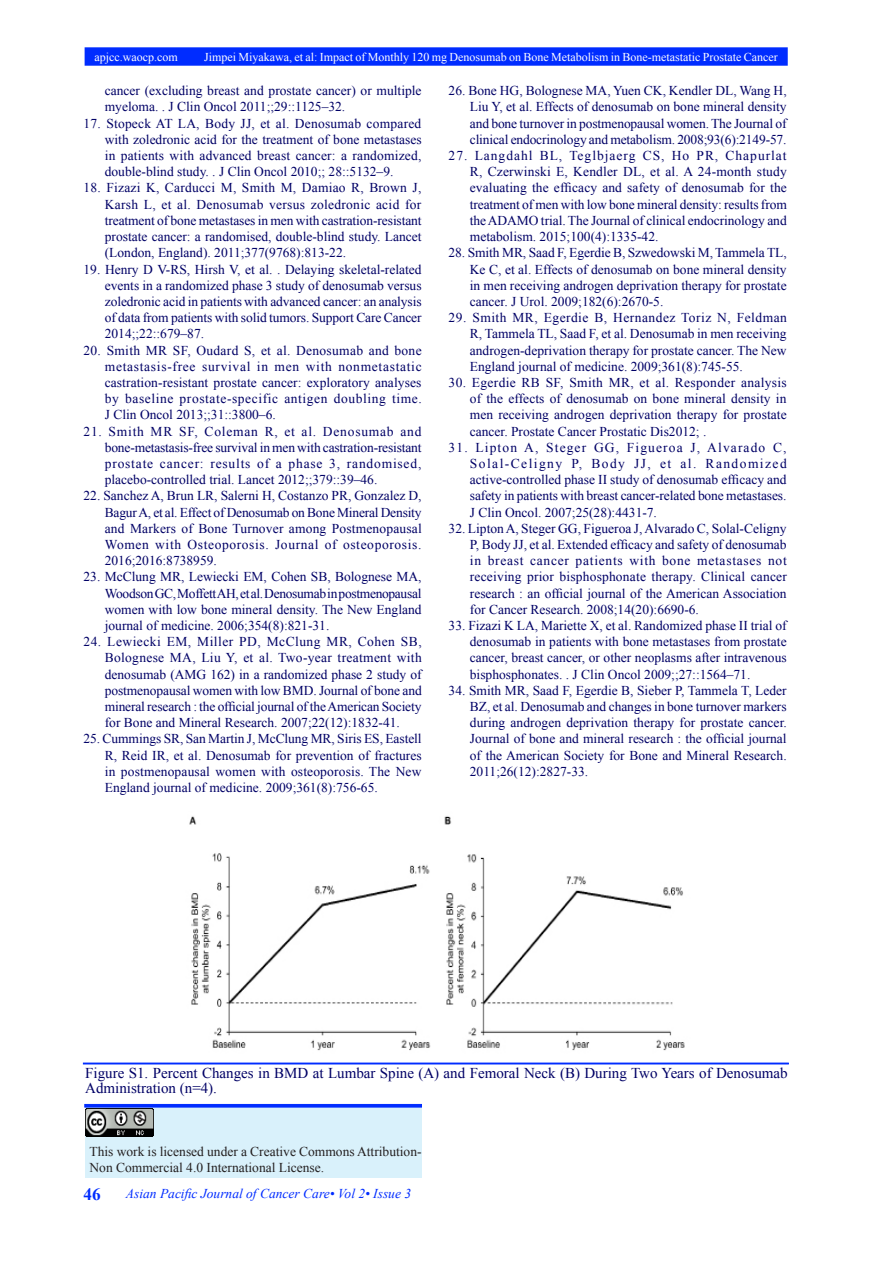
<style>
.page{position:relative;width:893px;height:1263px;background:#fff}
.page>*{position:absolute;margin:0;border:0;box-sizing:border-box;transform-origin:0 0}
.t1{font:700 17.25px "Times New Roman";color:#002cff}
.t2{font:15px/15px "Times New Roman";color:#006}
.t3{font:13.5px/16.2px "Times New Roman";color:#006;text-align:justify}
.t4{font:13.5px/16.2px "Times New Roman";color:#231f20}
.t5{font:italic 13.5px "Times New Roman";color:#002cff}
.t6{font:12px "Times New Roman";color:#fff}
</style>
<div class="page">
<div style="left:85px;top:48px;width:702px;height:17px;background:#002cff"></div>
<div style="left:85px;top:47px;width:703px;height:19px;border:2px solid #002cff"></div>
<div style="left:83px;top:1062px;width:706px;height:2px;border:1px solid #002cff"></div>
<div style="left:85px;top:1105px;width:337px;height:73px;background:#d9f1fb"></div>
<img style="left:85px;top:1108px;width:69px;height:29px">
<img style="left:189px;top:816px;width:496px;height:235px">
<hr style="left:85px;top:1104px;width:337px;height:3px;background:#002cff">
<p class="t6" style="left:95px;top:48px;width:85px">apjcc.waocp.com</p>
<p class="t6" style="left:204px;top:48px;width:575px">Jimpei Miyakawa, et al: Impact of Monthly 120 mg Denosumab on Bone Metabolism in Bone-metastatic Prostate Cancer</p>
<p class="t3" style="left:105px;top:82px;width:318px">cancer (excluding breast and prostate cancer) or multiple myeloma. . J Clin Oncol 2011;;29::1125–32.</p>
<p class="t3" style="left:105px;top:115px;width:318px;text-indent:-21px">17. Stopeck AT LA, Body JJ, et al. Denosumab compared with zoledronic acid for the treatment of bone metastases in patients with advanced breast cancer: a randomized, double-blind study. . J Clin Oncol 2010;; 28::5132–9.</p>
<p class="t3" style="left:105px;top:179px;width:318px;text-indent:-21px">18. Fizazi K, Carducci M, Smith M, Damiao R, Brown J, Karsh L, et al. Denosumab versus zoledronic acid for treatment of bone metastases in men with castration-resistant prostate cancer: a randomised, double-blind study. Lancet (London, England). 2011;377(9768):813-22.</p>
<p class="t3" style="left:105px;top:260px;width:318px;text-indent:-21px">19. Henry D V-RS, Hirsh V, et al. . Delaying skeletal-related events in a randomized phase 3 study of denosumab versus zoledronic acid in patients with advanced cancer: an analysis of data from patients with solid tumors. Support Care Cancer 2014;;22::679–87.</p>
<p class="t3" style="left:105px;top:341px;width:318px;text-indent:-21px">20. Smith MR SF, Oudard S, et al. Denosumab and bone metastasis-free survival in men with nonmetastatic castration-resistant prostate cancer: exploratory analyses by baseline prostate-specific antigen doubling time.<br>J Clin Oncol 2013;;31::3800–6.</p>
<p class="t3" style="left:105px;top:422px;width:318px;text-indent:-21px">21. Smith MR SF, Coleman R, et al. Denosumab and bone-metastasis-free survival in men with castration-resistant prostate cancer: results of a phase 3, randomised, placebo-controlled trial. Lancet 2012;;379::39–46.</p>
<p class="t3" style="left:105px;top:487px;width:318px;text-indent:-21px">22. Sanchez A, Brun LR, Salerni H, Costanzo PR, Gonzalez D, Bagur A, et al. Effect of Denosumab on Bone Mineral Density and Markers of Bone Turnover among Postmenopausal Women with Osteoporosis. Journal of osteoporosis.<br>2016;2016:8738959.</p>
<p class="t3" style="left:105px;top:568px;width:318px;text-indent:-21px">23. McClung MR, Lewiecki EM, Cohen SB, Bolognese MA, Woodson GC, Moffett AH, et al. Denosumab in postmenopausal women with low bone mineral density. The New England journal of medicine. 2006;354(8):821-31.</p>
<p class="t3" style="left:105px;top:633px;width:318px;text-indent:-21px">24. Lewiecki EM, Miller PD, McClung MR, Cohen SB, Bolognese MA, Liu Y, et al. Two-year treatment with denosumab (AMG 162) in a randomized phase 2 study of postmenopausal women with low BMD. Journal of bone and mineral research : the official journal of the American Society for Bone and Mineral Research. 2007;22(12):1832-41.</p>
<p class="t3" style="left:105px;top:730px;width:318px;text-indent:-21px">25. Cummings SR, San Martin J, McClung MR, Siris ES, Eastell R, Reid IR, et al. Denosumab for prevention of fractures in postmenopausal women with osteoporosis. The New England journal of medicine. 2009;361(8):756-65.</p>
<p class="t3" style="left:470px;top:82px;width:318px;text-indent:-21px">26. Bone HG, Bolognese MA, Yuen CK, Kendler DL, Wang H, Liu Y, et al. Effects of denosumab on bone mineral density and bone turnover in postmenopausal women. The Journal of clinical endocrinology and metabolism. 2008;93(6):2149-57.</p>
<p class="t3" style="left:470px;top:147px;width:318px;text-indent:-21px">27. Langdahl BL, Teglbjaerg CS, Ho PR, Chapurlat R, Czerwinski E, Kendler DL, et al. A 24-month study evaluating the efficacy and safety of denosumab for the treatment of men with low bone mineral density: results from the ADAMO trial. The Journal of clinical endocrinology and metabolism. 2015;100(4):1335-42.</p>
<p class="t3" style="left:470px;top:244px;width:318px;text-indent:-21px">28. Smith MR, Saad F, Egerdie B, Szwedowski M, Tammela TL, Ke C, et al. Effects of denosumab on bone mineral density in men receiving androgen deprivation therapy for prostate cancer. J Urol. 2009;182(6):2670-5.</p>
<p class="t3" style="left:470px;top:309px;width:318px;text-indent:-21px">29. Smith MR, Egerdie B, Hernandez Toriz N, Feldman R, Tammela TL, Saad F, et al. Denosumab in men receiving androgen-deprivation therapy for prostate cancer. The New England journal of medicine. 2009;361(8):745-55.</p>
<p class="t3" style="left:470px;top:374px;width:318px;text-indent:-21px">30. Egerdie RB SF, Smith MR, et al. Responder analysis of the effects of denosumab on bone mineral density in men receiving androgen deprivation therapy for prostate cancer. Prostate Cancer Prostatic Dis2012; .</p>
<p class="t3" style="left:470px;top:439px;width:318px;text-indent:-21px">31. Lipton A, Steger GG, Figueroa J, Alvarado C, Solal-Celigny P, Body JJ, et al. Randomized active-controlled phase II study of denosumab efficacy and safety in patients with breast cancer-related bone metastases.<br>J Clin Oncol. 2007;25(28):4431-7.</p>
<p class="t3" style="left:470px;top:520px;width:318px;text-indent:-21px">32. Lipton A, Steger GG, Figueroa J, Alvarado C, Solal-Celigny P, Body JJ, et al. Extended efficacy and safety of denosumab in breast cancer patients with bone metastases not receiving prior bisphosphonate therapy. Clinical cancer research : an official journal of the American Association for Cancer Research. 2008;14(20):6690-6.</p>
<p class="t3" style="left:470px;top:617px;width:318px;text-indent:-21px">33. Fizazi K LA, Mariette X, et al. Randomized phase II trial of denosumab in patients with bone metastases from prostate cancer, breast cancer, or other neoplasms after intravenous bisphosphonates. . J Clin Oncol 2009;;27::1564–71.</p>
<p class="t3" style="left:470px;top:682px;width:318px;text-indent:-21px">34. Smith MR, Saad F, Egerdie B, Sieber P, Tammela T, Leder BZ, et al. Denosumab and changes in bone turnover markers during androgen deprivation therapy for prostate cancer.<br>Journal of bone and mineral research : the official journal of the American Society for Bone and Mineral Research.<br>2011;26(12):2827-33.</p>
<p class="t2" style="left:85px;top:1065px;width:704px">Figure S1. Percent Changes in BMD at Lumbar Spine (A) and Femoral Neck (B) During Two Years of Denosumab<br>Administration (n=4).</p>
<p class="t4" style="left:90px;top:1143px;width:334px">This work is licensed under a Creative Commons Attribution-<br>Non Commercial 4.0 International License.</p>
<p class="t1" style="left:84px;top:1181px;width:19px">46</p>
<p class="t5" style="left:126px;top:1184px;width:287px">Asian Pacific Journal of Cancer Care• Vol 2• Issue 3</p>
</div>
